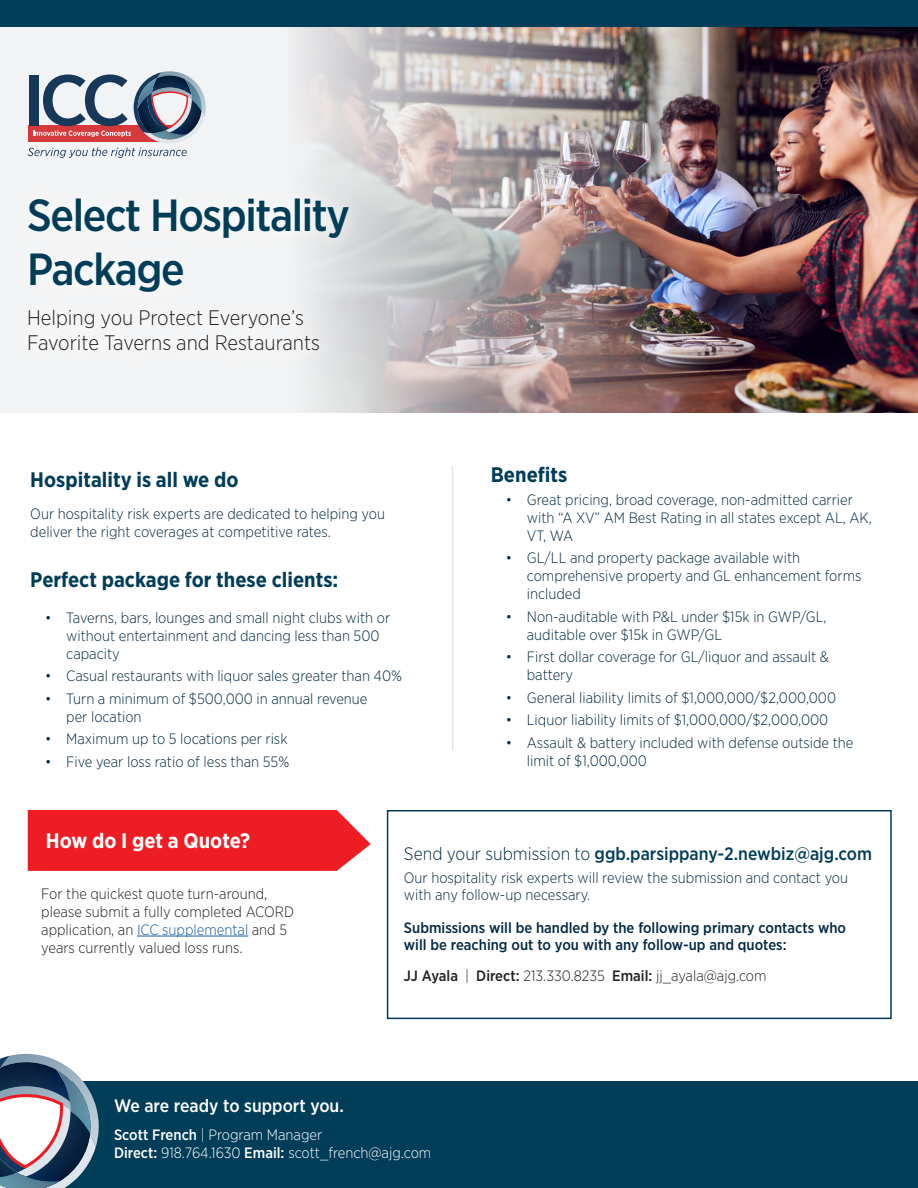
<style>
.page{position:relative;width:918px;height:1188px;background:#fff}
.page>*{position:absolute;margin:0;border:0;box-sizing:border-box;transform-origin:0 0}
.t1{font:500 45px/54px "Gotham Narrow";letter-spacing:-.03em;color:#003d59}
.t2{font:700 21px "Gotham Narrow";color:#003d59}
.t3{font:300 21px/25.2px "Gotham Narrow";color:#231f20}
.t4{font:700 21px "Gotham Narrow";color:#fff}
.t5{font:500 18px "Gotham Narrow";color:#003d59}
.t6{font:500 18px "Gotham Narrow";color:#fff}
.t7{font:300 15px/18px "Gotham Narrow";color:#032a44}
.t8{font:300 15px/18px "Gotham Narrow";color:#231f20}
.t9{font:500 15px/16.5px "Gotham Narrow";color:#032a44}
.t10{font:300 15px/18px "Gotham Narrow";color:#fff}
.s1{color:#175d9e}
.s2{font-weight:300;color:#032a44}
.s3{font-weight:500}
</style>
<div class="page">
<div style="left:0;top:1081px;width:918px;height:107px;background:#003d59"></div>
<div style="left:0;top:0;width:681px;height:412px;background:#f2f3f4"></div>
<img style="left:300px;top:27px;width:618px;height:385px">
<div style="left:10px;top:180px;width:356px;height:189px;background:#fff;opacity:.75"></div>
<hr style="left:452px;top:465px;width:1px;height:286px;background:#7b8080">
<div style="left:0;top:0;width:918px;height:27px;background:#003d59"></div>
<div style="left:28px;top:125px;width:144px;height:17px;background:#d6383b"></div>
<div style="left:29px;top:75px;width:9px;height:50px;background:#173859"></div>
<svg style="left:28px;top:148px;width:159px;height:10px"></svg>
<img style="left:134px;top:77px;width:16px;height:48px">
<img style="left:144px;top:127px;width:48px;height:16px">
<img style="left:138px;top:109px;width:27px;height:24px">
<img style="left:151px;top:130px;width:36px;height:9px">
<img style="left:138px;top:78px;width:12px;height:31px">
<img style="left:170px;top:127px;width:30px;height:8px">
<svg style="left:150px;top:71px;width:56px;height:56px"></svg>
<svg style="left:33px;top:74px;width:98px;height:63px"></svg>
<img style="left:60px;top:1181px;width:14px;height:7px">
<img style="left:0;top:1175px;width:60px;height:13px">
<img style="left:26px;top:1175px;width:54px;height:6px">
<svg style="left:0;top:1054px;width:99px;height:121px;background:#929aa8"></svg>
<div style="left:28px;top:810px;width:343px;height:61px;background:#ee1d23"></div>
<hr style="left:137px;top:936px;width:111px;height:1px;background:#175d9e">
<div style="left:387px;top:810px;width:505px;height:209px;background:#fff;border:2px solid #003d59"></div>
<p class="t1" style="left:27px;top:188px;width:324px">Select Hospitality<br>Package</p>
<p class="t3" style="left:27px;top:305px;width:295px">Helping you Protect Everyone’s<br>Favorite Taverns and Restaurants</p>
<p class="t2" style="left:30px;top:466px;width:210px">Hospitality is all we do</p>
<p class="t7" style="left:30px;top:504px;width:356px">Our hospitality risk experts are dedicated to helping you</p>
<p class="t7" style="left:30px;top:522px;width:302px">deliver the right coverages at competitive rates.</p>
<p class="t2" style="left:30px;top:566px;width:310px">Perfect package for these clients:</p>
<p class="t7" style="left:66px;top:608px;width:325px;text-indent:-21px">• Taverns, bars, lounges and small night clubs with or without entertainment and dancing less than 500 capacity</p>
<p class="t7" style="left:45px;top:667px;width:358px">• Casual restaurants with liquor sales greater than 40%</p>
<p class="t7" style="left:66px;top:689px;width:303px;text-indent:-21px">• Turn a minimum of $500,000 in annual revenue per location</p>
<p class="t7" style="left:45px;top:730px;width:244px">• Maximum up to 5 locations per risk</p>
<p class="t7" style="left:45px;top:752px;width:245px">• Five year loss ratio of less than 55%</p>
<p class="t2" style="left:491px;top:461px;width:78px">Benefits</p>
<p class="t7" style="left:527px;top:490px;width:346px;text-indent:-21px">• Great pricing, broad coverage, non-admitted carrier with “A XV” AM Best Rating in all states except AL, AK,<br>VT, WA</p>
<p class="t7" style="left:527px;top:549px;width:336px;text-indent:-21px">• GL/LL and property package available with comprehensive property and GL enhancement forms included</p>
<p class="t7" style="left:527px;top:607px;width:301px;text-indent:-21px">• Non-auditable with P&amp;L under $15k in GWP/GL, auditable over $15k in GWP/GL</p>
<p class="t7" style="left:527px;top:648px;width:304px;text-indent:-21px">• First dollar coverage for GL/liquor and assault &amp; battery</p>
<p class="t7" style="left:506px;top:688px;width:332px">• General liability limits of $1,000,000/$2,000,000</p>
<p class="t7" style="left:506px;top:711px;width:324px">• Liquor liability limits of $1,000,000/$2,000,000</p>
<p class="t7" style="left:527px;top:733px;width:328px;text-indent:-21px">• Assault &amp; battery included with defense outside the limit of $1,000,000</p>
<p class="t4" style="left:46px;top:827px;width:206px">How do I get a Quote?</p>
<p class="t8" style="left:41px;top:884px;width:254px">For the quickest quote turn-around, please submit a fully completed ACORD application, an <span class="s1">ICC supplemental</span> and 5 years currently valued loss runs.</p>
<p class="t5" style="left:404px;top:843px;width:470px"><span class="s2">Send your submission to</span> ggb.parsippany-2.newbiz@ajg.com</p>
<p class="t7" style="left:404px;top:869px;width:446px;line-height:16.5px">Our hospitality risk experts will review the submission and contact you with any follow-up necessary.</p>
<p class="t9" style="left:404px;top:920px;width:444px">Submissions will be handled by the following primary contacts who will be reaching out to you with any follow-up and quotes:</p>
<p class="t8" style="left:404px;top:966px;width:364px"><span class="s3">JJ Ayala</span> | <span class="s3">Direct:</span> 213.330.8235 <span class="s3">Email:</span> jj_ayala@ajg.com</p>
<p class="t6" style="left:114px;top:1094px;width:231px">We are ready to support you.</p>
<p class="t10" style="left:114px;top:1125px;width:319px"><span class="s3">Scott French</span> | Program Manager<br><span class="s3">Direct:</span> 918.764.1630 <span class="s3">Email:</span> scott_french@ajg.com</p>
</div>
